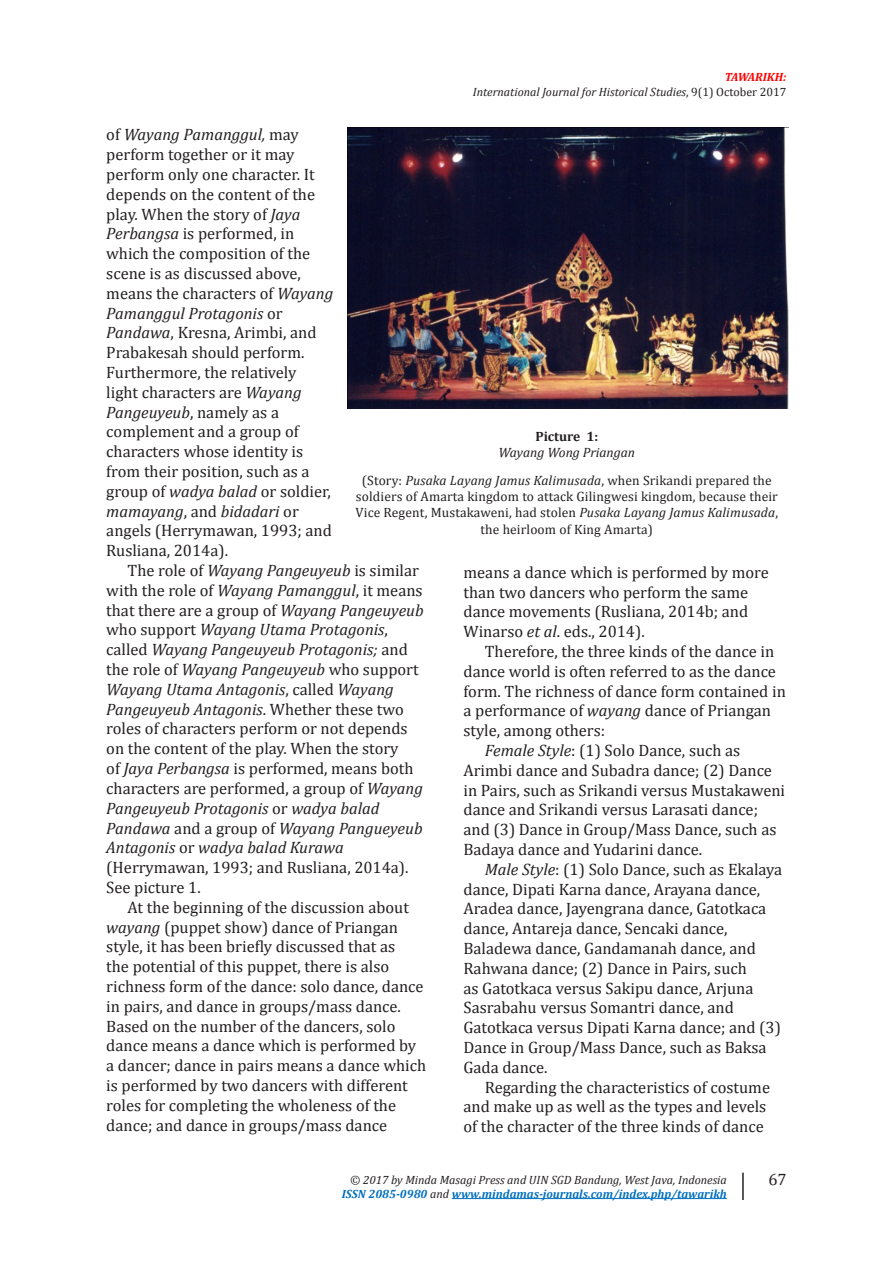
<style>
.page{position:relative;width:893px;height:1263px;background:#fff}
.page>*{position:absolute;margin:0;border:0;box-sizing:border-box;transform-origin:0 0}
.t1{font:16.5px/19.8px "Cambria";color:#231f20}
.t2{font:13.5px/16.2px "Cambria";letter-spacing:.01em;color:#231f20;text-align:center}
.t3{font:italic 13.5px "Cambria";color:#231f20}
.t4{font:700 13.5px "Cambria";color:#231f20}
.t5{font:italic 12px/14.4px "Cambria";color:#231f20;text-align:right}
.t6{font:italic 700 12px "Cambria";color:#0070c0}
.s1{font-weight:700;color:#f00}
.s2{font-style:normal}
.s3{font-style:italic}
.s4{font-weight:400;color:#231f20}
</style>
<div class="page">
<hr style="left:742px;top:1172px;width:2px;height:28px;background:#231f20">
<hr style="left:452px;top:1198px;width:275px;height:1px;background:#0070c0">
<img style="left:347px;top:128px;width:441px;height:280px">
<p class="t5" style="left:473px;top:70px;width:315px"><span class="s1">TAWARIKH:<br></span>International Journal for Historical Studies<span class="s2">, 9(1) October 2017</span></p>
<p class="t1" style="left:106px;top:125px;width:229px">of <span class="s3">Wayang Pamanggul,</span> may perform together or it may perform only one character. It depends on the content of the play. When the story of <span class="s3">Jaya<br>Perbangsa</span> is performed, in which the composition of the scene is as discussed above, means the characters of <span class="s3">Wayang<br>Pamanggul Protagonis</span> or<br><span class="s3">Pandawa</span>, Kresna, Arimbi, and<br>Prabakesah should perform.<br>Furthermore, the relatively<br>light characters are <span class="s3">Wayang<br>Pangeuyeub</span>, namely as a complement and a group of characters whose identity is from their position, such as a group of <span class="s3">wadya balad</span> or soldier, <span class="s3">mamayang</span>, and <span class="s3">bidadari</span> or angels (Herrymawan, 1993; and<br>Rusliana, 2014a).</p>
<p class="t1" style="left:106px;top:560px;width:319px;text-indent:21px">The role of <span class="s3">Wayang Pangeuyeub</span> is similar with the role of <span class="s3">Wayang Pamanggul</span>, it means that there are a group of <span class="s3">Wayang Pangeuyeub </span>who support <span class="s3">Wayang Utama Protagonis</span>, called <span class="s3">Wayang Pangeuyeub Protagonis;</span> and the role of <span class="s3">Wayang Pangeuyeub</span> who support <span class="s3">Wayang Utama Antagonis</span>, called <span class="s3">Wayang Pangeuyeub Antagonis</span>. Whether these two roles of characters perform or not depends on the content of the play. When the story<br>of <span class="s3">Jaya Perbangsa</span> is performed, means both characters are performed, a group of <span class="s3">Wayang Pangeuyeub Protagonis</span> or <span class="s3">wadya balad Pandawa</span> and a group of <span class="s3">Wayang Pangueyeub Antagonis</span> or <span class="s3">wadya balad Kurawa </span>(Herrymawan, 1993; and Rusliana, 2014a).<br>See picture 1.</p>
<p class="t1" style="left:106px;top:897px;width:321px;text-indent:21px">At the beginning of the discussion about <span class="s3">wayang</span> (puppet show) dance of Priangan style, it has been briefly discussed that as<br>the potential of this puppet, there is also richness form of the dance: solo dance, dance in pairs, and dance in groups/mass dance.<br>Based on the number of the dancers, solo dance means a dance which is performed by a dancer; dance in pairs means a dance which is performed by two dancers with different roles for completing the wholeness of the dance; and dance in groups/mass dance</p>
<p class="t4" style="left:535px;top:426px;width:64px">Picture 1:</p>
<p class="t3" style="left:498px;top:443px;width:138px">Wayang Wong Priangan</p>
<p class="t2" style="left:355px;top:472px;width:424px">(Story: <span class="s3">Pusaka Layang Jamus Kalimusada</span>, when Srikandi prepared the soldiers of Amarta kingdom to attack Gilingwesi kingdom, because their Vice Regent, Mustakaweni, had stolen <span class="s3">Pusaka Layang Jamus Kalimusada</span>, the heirloom of King Amarta)</p>
<p class="t1" style="left:463px;top:562px;width:307px">means a dance which is performed by more than two dancers who perform the same dance movements (Rusliana, 2014b; and Winarso <span class="s3">et al</span>. eds., 2014).</p>
<p class="t1" style="left:463px;top:641px;width:324px;text-indent:21px">Therefore, the three kinds of the dance in dance world is often referred to as the dance form. The richness of dance form contained in a performance of <span class="s3">wayang</span> dance of Priangan style, among others:</p>
<p class="t1" style="left:463px;top:740px;width:323px;text-indent:21px"><span class="s3">Female Style</span>: (1) Solo Dance, such as Arimbi dance and Subadra dance; (2) Dance in Pairs, such as Srikandi versus Mustakaweni dance and Srikandi versus Larasati dance; and (3) Dance in Group/Mass Dance, such as Badaya dance and Yudarini dance.</p>
<p class="t1" style="left:463px;top:859px;width:320px;text-indent:21px"><span class="s3">Male Style</span>: (1) Solo Dance, such as Ekalaya dance, Dipati Karna dance, Arayana dance, Aradea dance, Jayengrana dance, Gatotkaca dance, Antareja dance, Sencaki dance, Baladewa dance, Gandamanah dance, and Rahwana dance; (2) Dance in Pairs, such<br>as Gatotkaca versus Sakipu dance, Arjuna Sasrabahu versus Somantri dance, and Gatotkaca versus Dipati Karna dance; and (3)<br>Dance in Group/Mass Dance, such as Baksa Gada dance.</p>
<p class="t1" style="left:463px;top:1077px;width:308px;text-indent:21px">Regarding the characteristics of costume and make up as well as the types and levels of the character of the three kinds of dance</p>
<p class="t5" style="left:350px;top:1172px;width:378px">© 2017 by Minda Masagi Press and UIN SGD Bandung, West Java, Indonesia</p>
<p class="t1" style="left:768px;top:1170px;width:20px">67</p>
<p class="t6" style="left:342px;top:1185px;width:386px">ISSN 2085-0980 <span class="s4">and</span> www.mindamas-journals.com/index.php/tawarikh</p>
</div>
